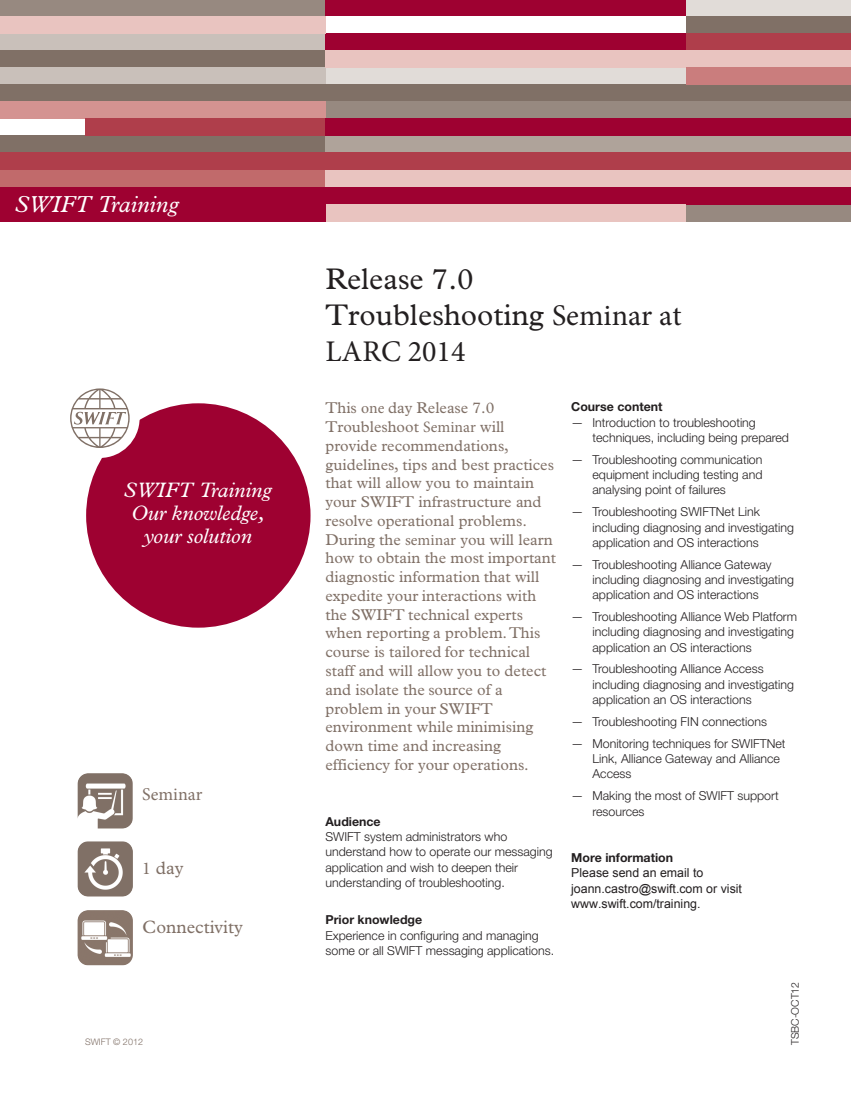
<style>
.page{position:relative;width:851px;height:1106px;background:#fff}
.page>*{position:absolute;margin:0;border:0;box-sizing:border-box;transform-origin:0 0}
.t1{font:30px/36px "Plantin";color:#231f20}
.t2{font:30px "Minion Pro";color:#231f20}
.t3{font:italic 23.25px "Plantin";color:#fff}
.t4{font:italic 21px/23.2px "Plantin";color:#fff;text-align:center}
.t5{font:18px "Plantin";color:#807066}
.t6{font:18px "Minion Pro";color:#807066}
.t7{font:15.75px/18.8px "Plantin";color:#807066}
.t8{font:300 12.3px/15.3px "Helvetica Neue LT";color:#231f20}
.t9{font:12.3px/15.3px "Arial";color:#231f20}
.t10{font:700 12.3px "Helvetica Neue LT";color:#231f20}
.t11{font:300 10.5px "Helvetica Neue LT";color:#231f20}
.t12{font:300 9px "Helvetica Neue LT";color:#807066}
.s1{font-family:"Minion Pro"}
</style>
<div class="page">
<div style="left:686px;top:0;width:164px;height:16px;background:#e1dcd8"></div>
<div style="left:0;top:0;width:325px;height:16px;background:#978980"></div>
<div style="left:686px;top:16px;width:164px;height:17px;background:#807066"></div>
<div style="left:0;top:33px;width:325px;height:18px;background:#c9c0ba"></div>
<div style="left:0;top:51px;width:325px;height:17px;background:#807066"></div>
<div style="left:325px;top:68px;width:361px;height:17px;background:#e1dcd8"></div>
<div style="left:0;top:68px;width:325px;height:17px;background:#c9c0ba"></div>
<div style="left:0;top:85px;width:850px;height:17px;background:#807066"></div>
<div style="left:325px;top:102px;width:525px;height:17px;background:#978980"></div>
<div style="left:0;top:136px;width:325px;height:17px;background:#807066"></div>
<div style="left:325px;top:136px;width:525px;height:17px;background:#afa39a"></div>
<div style="left:686px;top:204px;width:164px;height:17px;background:#978980"></div>
<div style="left:325px;top:33px;width:361px;height:18px;background:#9e0131"></div>
<div style="left:0;top:16px;width:325px;height:17px;background:#e9c4c0"></div>
<div style="left:325px;top:0;width:361px;height:16px;background:#9e0131"></div>
<div style="left:686px;top:33px;width:164px;height:18px;background:#af3e4b"></div>
<div style="left:325px;top:51px;width:525px;height:17px;background:#e9c4c0"></div>
<div style="left:686px;top:68px;width:164px;height:17px;background:#ca7d7d"></div>
<div style="left:0;top:102px;width:325px;height:17px;background:#d49391"></div>
<div style="left:85px;top:119px;width:240px;height:17px;background:#af3e4b"></div>
<div style="left:325px;top:119px;width:525px;height:17px;background:#9e0131"></div>
<div style="left:0;top:153px;width:850px;height:17px;background:#af3e4b"></div>
<div style="left:0;top:170px;width:325px;height:17px;background:#c16a6b"></div>
<div style="left:325px;top:170px;width:525px;height:17px;background:#e9c4c0"></div>
<div style="left:0;top:187px;width:850px;height:17px;background:#9e0131"></div>
<div style="left:325px;top:204px;width:361px;height:17px;background:#e9c4c0"></div>
<div style="left:0;top:187px;width:325px;height:34px;background:#9e0131"></div>
<div style="left:86px;top:403px;width:224px;height:224px;background:#9e0131;border-radius:50%"></div>
<div style="left:60px;top:378px;width:80px;height:80px;background:#fff;border-radius:50%"></div>
<svg style="left:70px;top:388px;width:60px;height:60px"></svg>
<img style="left:78px;top:773px;width:55px;height:55px;border-radius:11px">
<img style="left:78px;top:841px;width:55px;height:55px;border-radius:11px">
<img style="left:78px;top:910px;width:55px;height:55px">
<h2 class="t3" style="left:15px;top:190px;width:165px">SWIFT Training</h2>
<h3 class="t4" style="left:124px;top:478px;width:149px">SWIFT Training<br>Our knowledge, your solution</h3>
<h3 class="t6" style="left:142px;top:782px;width:62px">Seminar</h3>
<h3 class="t5" style="left:142px;top:857px;width:43px"><span class="s1">1</span> day</h3>
<h3 class="t5" style="left:142px;top:916px;width:102px">Connectivity</h3>
<p class="t12" style="left:85px;top:1038px;width:59px">SWIFT © 2012</p>
<h1 class="t1" style="left:325px;top:261px;width:357px">Release 7.0<br>Troubleshooting <span class="s1">Seminar at</span></h1>
<h1 class="t2" style="left:325px;top:331px;width:141px">LARC 2014</h1>
<p class="t7" style="left:325px;top:398px;width:232px">This <span class="s1">one</span> day Release 7.0<br>Troubleshoot <span class="s1">Seminar</span> will provide recommendations, guidelines, tips and best practices that will allow you to maintain your SWIFT infrastructure and resolve operational problems.<br>During the <span class="s1">seminar</span> you will learn how to obtain the most important diagnostic information that will expedite your interactions with the SWIFT technical experts when reporting a problem. This course is tailored for technical staff and will allow you to detect and isolate the source of a problem in your SWIFT environment while minimising down time and increasing efficiency for your operations.</p>
<p class="t10" style="left:325px;top:817px;width:57px">Audience</p>
<p class="t8" style="left:325px;top:830px;width:228px">SWIFT system administrators who understand how to operate our messaging application and wish to deepen their understanding of troubleshooting.</p>
<p class="t10" style="left:325px;top:915px;width:98px">Prior knowledge</p>
<p class="t8" style="left:325px;top:928px;width:230px">Experience in configuring and managing some or all SWIFT messaging applications.</p>
<p class="t10" style="left:571px;top:402px;width:93px">Course content</p>
<p class="t8" style="left:592px;top:415px;width:198px;text-indent:-21px">— Introduction to troubleshooting techniques, including being prepared</p>
<p class="t8" style="left:592px;top:453px;width:171px;text-align:justify;text-indent:-21px">— Troubleshooting communication equipment including testing and analysing point of failures</p>
<p class="t8" style="left:592px;top:505px;width:203px;text-indent:-21px">— Troubleshooting SWIFTNet Link including diagnosing and investigating application and OS interactions</p>
<p class="t8" style="left:592px;top:558px;width:203px;text-indent:-21px">— Troubleshooting Alliance Gateway including diagnosing and investigating application and OS interactions</p>
<p class="t8" style="left:592px;top:610px;width:206px;text-indent:-21px">— Troubleshooting Alliance Web Platform including diagnosing and investigating application an OS interactions</p>
<p class="t8" style="left:592px;top:662px;width:203px;text-indent:-21px">— Troubleshooting Alliance Access including diagnosing and investigating application an OS interactions</p>
<p class="t8" style="left:571px;top:715px;width:197px">— Troubleshooting FIN connections</p>
<p class="t8" style="left:592px;top:736px;width:194px;text-indent:-21px">— Monitoring techniques for SWIFTNet<br>Link, Alliance Gateway and Alliance<br>Access</p>
<p class="t8" style="left:592px;top:789px;width:188px;text-indent:-21px">— Making the most of SWIFT support resources</p>
<p class="t10" style="left:571px;top:853px;width:103px">More information</p>
<p class="t9" style="left:571px;top:865px;width:172px">Please send an email to joann.castro@swift.com or visit www.swift.com/training.</p>
<p class="t11" style="left:791px;top:1045px;width:65px;rotate:-90deg">TSBC-OCT12</p>
</div>
